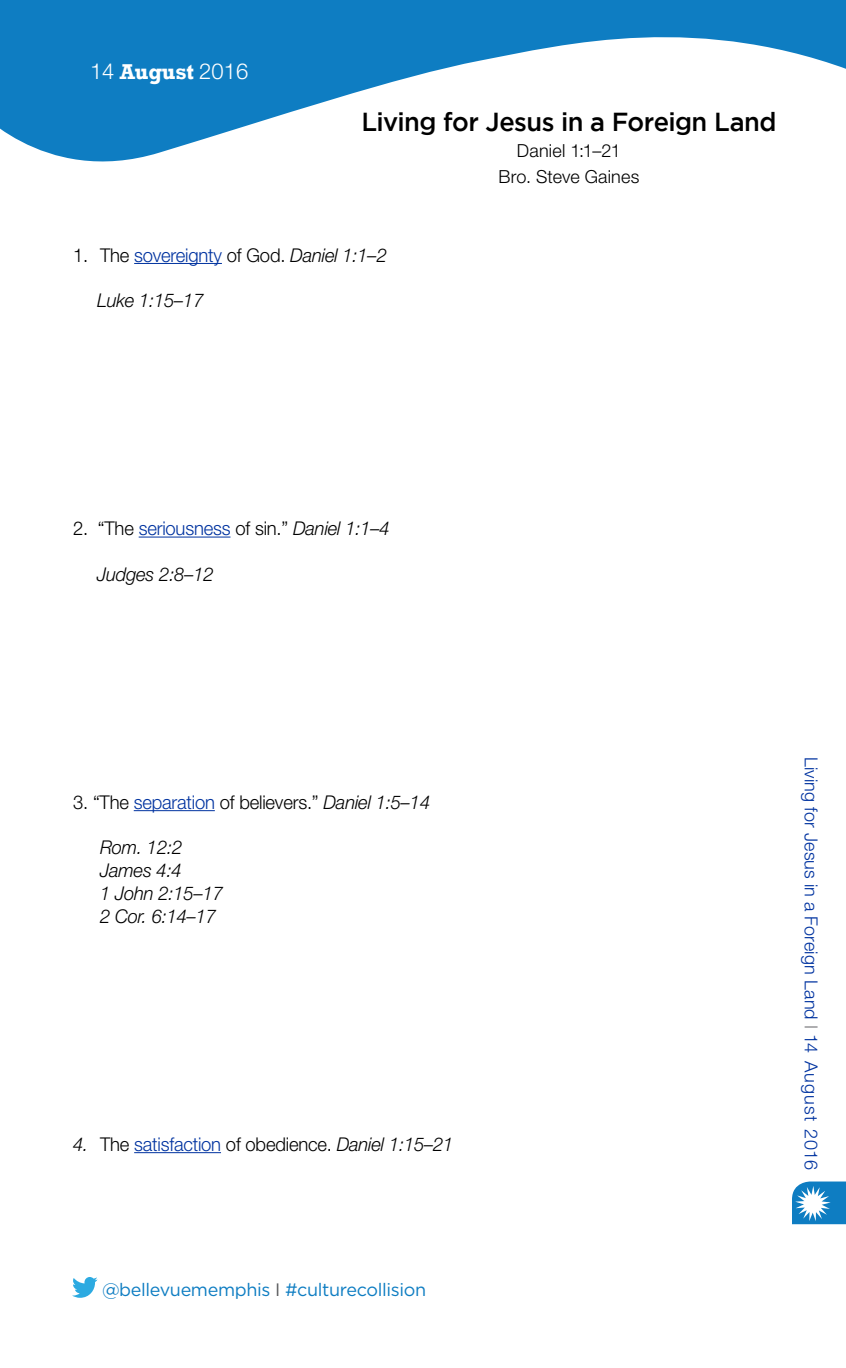
<style>
.page{position:relative;width:846px;height:1368px;background:#fff}
.page>*{position:absolute;margin:0;border:0;box-sizing:border-box;transform-origin:0 0}
.t1{font:500 26px "Gotham";letter-spacing:-.02em;color:#000}
.t2{font:300 22px "Helvetica Neue LT Std";color:#fff}
.t3{font:300 19px "Helvetica Neue LT Std";letter-spacing:-.01em;color:#000}
.t4{font:italic 300 19px/22.8px "Helvetica Neue LT Std";letter-spacing:-.01em;color:#000}
.t5{font:300 18px "Helvetica Neue LT Std";letter-spacing:.01em;color:#0033a0}
.t6{font:18px "Gotham";letter-spacing:-.02em;color:#0e7dc2}
.t7{font:300 18px/26px "Helvetica Neue LT Std";letter-spacing:.01em;color:#000;text-align:center}
.s1{font-family:"Rockwell";font-weight:700}
.s2{color:#0033a0}
.s3{font-style:italic}
.s4{font-style:normal}
.s5{font-style:normal;color:#0033a0}
.s6{color:#58595b}
.s7{color:#807f83}
</style>
<div class="page">
<svg style="left:0;top:0;width:846px;height:162px;fill:#0e7dc2"></svg>
<svg style="left:792px;top:1182px;width:54px;height:42px"></svg>
<hr style="left:134px;top:263px;width:88px;height:1px;background:#0033a0">
<hr style="left:139px;top:537px;width:92px;height:1px;background:#0033a0">
<hr style="left:134px;top:810px;width:81px;height:1px;background:#0033a0">
<hr style="left:134px;top:1152px;width:87px;height:1px;background:#0033a0">
<svg style="left:72px;top:1277px;width:26px;height:21px"></svg>
<p class="t2" style="left:90px;top:58px;width:160px">14 <span class="s1">August</span> 2016</p>
<h1 class="t1" style="left:361px;top:107px;width:417px">Living for Jesus in a Foreign Land</h1>
<p class="t7" style="left:498px;top:137px;width:143px">Daniel 1:1–21<br>Bro. Steve Gaines</p>
<p class="t3" style="left:73px;top:243px;width:315px">1. The <span class="s2">sovereignty</span> of God. <span class="s3">Daniel 1:1–2</span></p>
<p class="t4" style="left:97px;top:289px;width:108px">Luke 1:15–17</p>
<p class="t3" style="left:73px;top:517px;width:318px">2. “The <span class="s2">seriousness</span> of sin.” <span class="s3">Daniel 1:1–4</span></p>
<p class="t4" style="left:97px;top:562px;width:118px">Judges 2:8–12</p>
<p class="t3" style="left:73px;top:790px;width:359px">3. “The <span class="s2">separation</span> of believers.” <span class="s3">Daniel 1:5–14</span></p>
<p class="t4" style="left:100px;top:836px;width:124px">Rom. 12:2<br>James 4:4<br>1 John 2:15–17<br>2 Cor. 6:14–17</p>
<p class="t4" style="left:73px;top:1132px;width:382px">4. <span class="s4">The</span> <span class="s5">satisfaction</span> <span class="s4">of obedience.</span> Daniel 1:15–21</p>
<p class="t6" style="left:102px;top:1279px;width:326px">@bellevuememphis <span class="s6">I</span> #culturecollision</p>
<p class="t5" style="left:822px;top:757px;width:415px;rotate:90deg">Living for Jesus in a Foreign Land <span class="s7">I</span> 14 August 2016</p>
</div>
